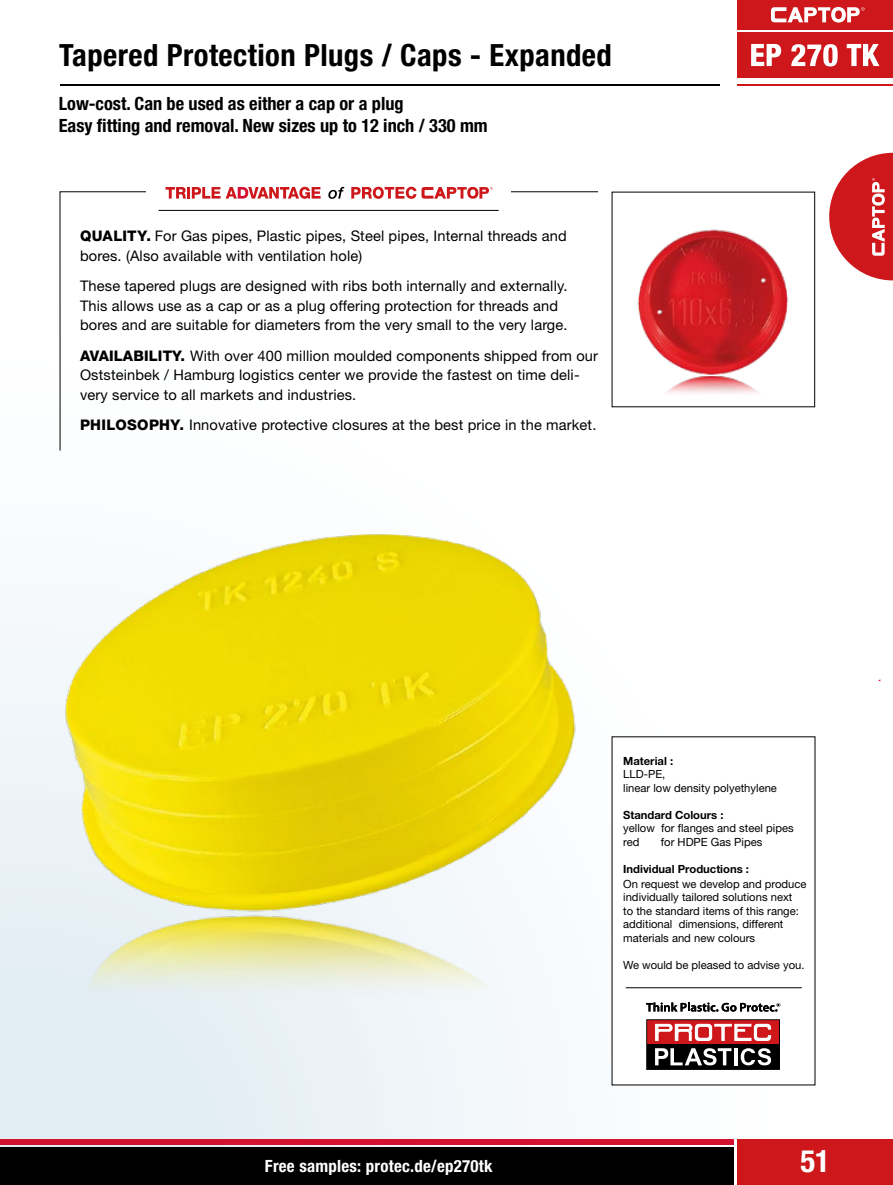
<style>
.page{position:relative;width:893px;height:1185px;background:#fff}
.page>*{position:absolute;margin:0;border:0;box-sizing:border-box;transform-origin:0 0}
.t1{font:700 condensed 30.9px "Helvetica Neue LT Std";color:#fff}
.t2{font:700 condensed 30.6px "Helvetica Neue LT Std";letter-spacing:.015em;color:#000}
.t3{font:700 condensed 18.3px/22.5px "Helvetica Neue LT Std";color:#000}
.t4{font:700 condensed 16.8px "Helvetica Neue LT Std";letter-spacing:.015em;color:#fff}
.t5{font:14.7px/19.4px "Helvetica Neue LT Std";letter-spacing:.01em;color:#000}
.t6{font:11.25px/13.5px "Helvetica Neue LT Std";color:#000}
.t7{font:700 11.25px "Helvetica Neue LT Std";color:#000}
.s1{font-weight:800}
</style>
<div class="page">
<img style="left:0;top:626px;width:65px;height:520px">
<img style="left:591px;top:736px;width:225px;height:409px">
<hr style="left:737px;top:84px;width:156px;height:2px;background:#cd171a">
<div style="left:737px;top:32px;width:156px;height:46px;background:#cd171a"></div>
<div style="left:737px;top:0;width:156px;height:30px;background:#cd171a"></div>
<div style="left:0;top:1138px;width:734px;height:5px;background:#d51130"></div>
<div style="left:737px;top:1138px;width:156px;height:46px;background:#cd171a"></div>
<div style="left:0;top:1146px;width:734px;height:38px;background:#000"></div>
<svg style="left:829px;top:153px;width:64px;height:127px"></svg>
<svg style="left:771px;top:7px;width:94px;height:16px"></svg>
<hr style="left:60px;top:84px;width:659px;height:2px;background:#000">
<svg style="left:751px;top:44px;width:128px;height:22px"></svg>
<img style="left:65px;top:534px;width:511px;height:378px">
<img style="left:65px;top:912px;width:526px;height:235px">
<img style="left:637px;top:229px;width:152px;height:146px">
<img style="left:666px;top:376px;width:92px;height:17px">
<svg style="left:60px;top:191px;width:538px;height:260px"></svg>
<div style="left:146px;top:175px;width:365px;height:35px;background:#fff"></div>
<hr style="left:159px;top:210px;width:340px;height:1px;background:#000">
<svg style="left:351px;top:187px;width:65px;height:12px"></svg>
<svg style="left:422px;top:187px;width:71px;height:12px"></svg>
<svg style="left:166px;top:187px;width:155px;height:12px"></svg>
<svg style="left:328px;top:187px;width:16px;height:12px"></svg>
<div style="left:612px;top:736px;width:203px;height:348px;background:#fff"></div>
<hr style="left:626px;top:987px;width:176px;height:1px;background:#000">
<svg style="left:646px;top:1019px;width:134px;height:50px"></svg>
<svg style="left:646px;top:1002px;width:134px;height:9px"></svg>
<h2 class="t2" style="left:59px;top:37px;width:554px">Tapered Protection Plugs / Caps - Expanded</h2>
<p class="t3" style="left:59px;top:92px;width:430px">Low-cost. Can be used as either a cap or a plug<br>Easy fitting and removal. New sizes up to 12 inch / 330 mm</p>
<p class="t5" style="left:80px;top:226px;width:488px"><span class="s1">QUALITY.</span> For Gas pipes, Plastic pipes, Steel pipes, Internal threads and bores. (Also available with ventilation hole)</p>
<p class="t5" style="left:80px;top:276px;width:489px">These tapered plugs are designed with ribs both internally and externally.<br>This allows use as a cap or as a plug offering protection for threads and bores and are suitable for diameters from the very small to the very large.</p>
<p class="t5" style="left:80px;top:346px;width:520px"><span class="s1">AVAILABILITY.</span> With over 400 million moulded components shipped from our<br>Oststeinbek / Hamburg logistics center we provide the fastest on time deli&shy;very service to all markets and industries.</p>
<p class="t5" style="left:80px;top:415px;width:518px"><span class="s1">PHILOSOPHY.</span> Innovative protective closures at the best price in the market.</p>
<p class="t4" style="left:265px;top:1155px;width:229px">Free samples: protec.de/ep270tk</p>
<p class="t7" style="left:623px;top:753px;width:51px">Material :</p>
<p class="t6" style="left:623px;top:767px;width:155px">LLD-PE,<br>linear low density polyethylene</p>
<p class="t7" style="left:623px;top:807px;width:102px">Standard Colours :</p>
<p class="t6" style="left:623px;top:821px;width:172px">yellow for flanges and steel pipes red</p>
<p class="t6" style="left:661px;top:834px;width:103px">for HDPE Gas Pipes</p>
<p class="t7" style="left:623px;top:861px;width:127px">Individual Productions :</p>
<p class="t6" style="left:623px;top:876px;width:185px">On request we develop and produce individually tailored solutions next<br>to the standard items of this range: additional dimensions, different materials and new colours</p>
<p class="t6" style="left:623px;top:957px;width:183px">We would be pleased to advise you.</p>
<h1 class="t1" style="left:800px;top:1142px;width:31px">51</h1>
</div>
